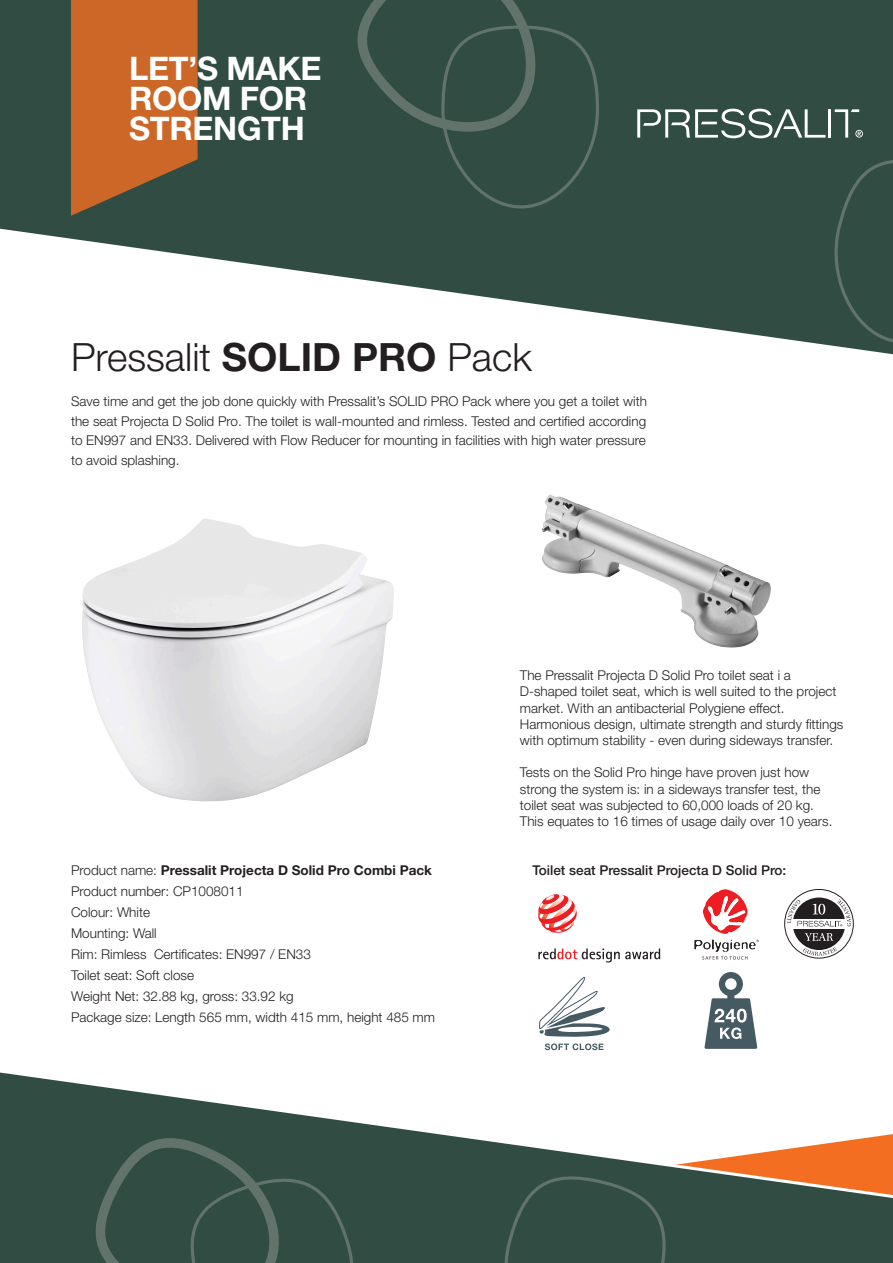
<style>
.page{position:relative;width:893px;height:1263px;background:#fff}
.page>*{position:absolute;margin:0;border:0;box-sizing:border-box;transform-origin:0 0}
.t1{font:300 39px "Helvetica Neue LT Std";color:#231f20}
.t2{font:700 32.4px/30.2px "Helvetica Neue LT Std";letter-spacing:-.01em;color:#fff}
.t3{font:300 13.5px/16.2px "Helvetica Neue LT Std";color:#231f20}
.t4{font:700 13.5px "Helvetica Neue LT Std";color:#231f20}
.t5{font:500 13.5px "Helvetica Neue LT Std";color:#231f20}
.s1{font-weight:700}
.s2{font-weight:300}
</style>
<div class="page">
<svg style="left:0;top:0;width:893px;height:343px;fill:#314d43"></svg>
<div style="left:0;top:1217px;width:483px;height:46px;background:#314d43"></div>
<svg style="left:71px;top:0;width:127px;height:216px;background:#b7632a"></svg>
<svg style="left:344px;top:0;width:255px;height:209px;background:#355046"></svg>
<svg style="left:814px;top:145px;width:79px;height:210px;background:#39534a"></svg>
<hr style="left:828px;top:109px;width:3px;height:29px;background:#fff">
<svg style="left:637px;top:109px;width:188px;height:29px"></svg>
<svg style="left:835px;top:109px;width:28px;height:29px"></svg>
<img style="left:542px;top:494px;width:229px;height:154px">
<svg style="left:538px;top:948px;width:122px;height:14px"></svg>
<svg style="left:538px;top:894px;width:39px;height:39px"></svg>
<svg style="left:545px;top:1043px;width:58px;height:7px"></svg>
<svg style="left:539px;top:977px;width:71px;height:60px"></svg>
<div style="left:784px;top:889px;width:69px;height:69px;border:1px solid #231f20;border-radius:50%"></div>
<svg style="left:792px;top:897px;width:54px;height:54px"></svg>
<div style="left:791px;top:896px;width:56px;height:56px;border:2px solid #fff;border-radius:50%"></div>
<svg style="left:792px;top:926px;width:54px;height:2px"></svg>
<svg style="left:805px;top:933px;width:28px;height:8px"></svg>
<svg style="left:803px;top:947px;width:34px;height:9px"></svg>
<svg style="left:787px;top:899px;width:64px;height:27px"></svg>
<svg style="left:704px;top:972px;width:53px;height:77px"></svg>
<svg style="left:60px;top:1217px;width:318px;height:46px;background:#355046"></svg>
<div style="left:483px;top:1217px;width:410px;height:46px;background:#314d43"></div>
<svg style="left:0;top:1072px;width:893px;height:145px"></svg>
<img style="left:82px;top:518px;width:312px;height:284px">
<svg style="left:695px;top:889px;width:64px;height:71px"></svg>
<p class="t2" style="left:129px;top:53px;width:194px">LET’S MAKE<br>ROOM FOR<br>STRENGTH</p>
<p class="t1" style="left:71px;top:333px;width:462px">Pressalit <span class="s1">SOLID PRO</span> Pack</p>
<p class="t3" style="left:71px;top:391px;width:577px;line-height:19.5px;text-align:justify">Save time and get the job done quickly with Pressalit’s SOLID PRO Pack where you get a toilet with the seat Projecta D Solid Pro. The toilet is wall-mounted and rimless. Tested and certified according to EN997 and EN33. Delivered with Flow Reducer for mounting in facilities with high water pressure to avoid splashing.</p>
<p class="t4" style="left:71px;top:862px;width:362px"><span class="s2">Product name:</span> Pressalit Projecta D Solid Pro Combi Pack</p>
<p class="t3" style="left:71px;top:883px;width:174px">Product number: CP1008011</p>
<p class="t3" style="left:71px;top:904px;width:81px">Colour: White</p>
<p class="t3" style="left:71px;top:925px;width:87px">Mounting: Wall</p>
<p class="t3" style="left:71px;top:946px;width:241px">Rim: Rimless Certificates: EN997 / EN33</p>
<p class="t3" style="left:71px;top:967px;width:125px">Toilet seat: Soft close</p>
<p class="t3" style="left:71px;top:988px;width:224px">Weight Net: 32.88 kg, gross: 33.92 kg</p>
<p class="t3" style="left:71px;top:1009px;width:366px">Package size: Length 565 mm, width 415 mm, height 485 mm</p>
<p class="t3" style="left:520px;top:667px;width:325px">The Pressalit Projecta D Solid Pro toilet seat i a D-shaped toilet seat, which is well suited to the project market. With an antibacterial Polygiene effect.<br>Harmonious design, ultimate strength and sturdy fittings with optimum stability - even during sideways transfer.</p>
<p class="t3" style="left:520px;top:764px;width:314px">Tests on the Solid Pro hinge have proven just how strong the system is: in a sideways transfer test, the toilet seat was subjected to 60,000 loads of 20 kg.<br>This equates to 16 times of usage daily over 10 years.</p>
<p class="t5" style="left:532px;top:862px;width:255px">Toilet seat Pressalit Projecta D Solid Pro:</p>
</div>
